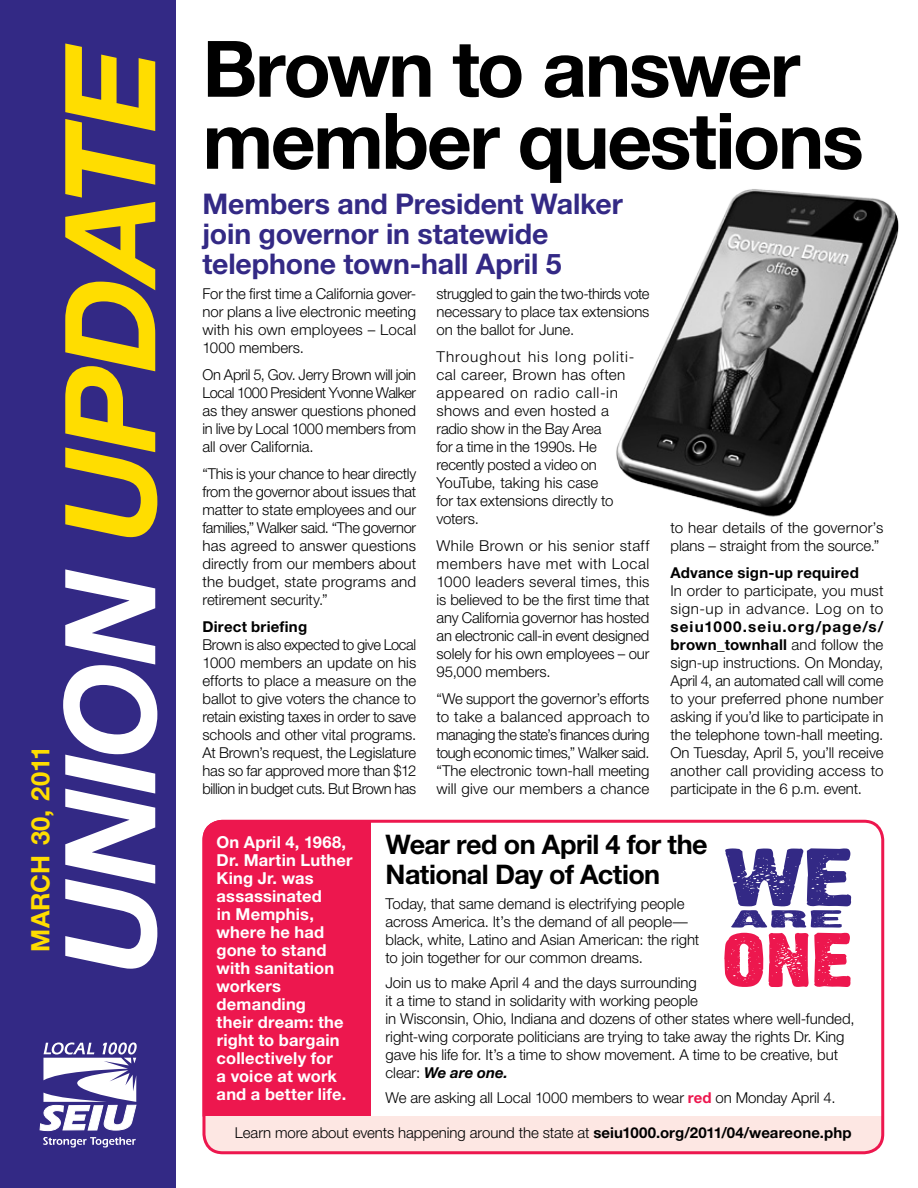
<style>
.page{position:relative;width:918px;height:1188px;background:#fff}
.page>*{position:absolute;margin:0;border:0;box-sizing:border-box;transform-origin:0 0}
.headline_42{font:700 78px/72px "Helvetica Neue";letter-spacing:-.03em;color:#000}
.subhead_16pt{font:700 28.5px/30px "Helvetica Neue";letter-spacing:-.005em;color:#332985}
.body__master{font:700 27px/30px "Helvetica Neue";letter-spacing:-.02em;color:#000}
.DATE_FRONT_PAGE{font:700 25.5px "Helvetica Neue";color:#fd0}
.subhead_10_black{font:700 16.5px/18px "Helvetica Neue";letter-spacing:.01em;color:#fff}
.body__master-2{font:300 15px/18px "Helvetica Neue";letter-spacing:-.005em;color:#000;text-align:justify}
.subhead_10_black-2{font:700 15px "Helvetica Neue";letter-spacing:.015em;color:#000}
.s1{font-weight:700}
.s2{font-weight:700;font-style:italic}
.s3{font-weight:700;color:#ed174e}
</style>
<div class="page">
<div style="left:0;top:0;width:176px;height:1188px;background:#332985"></div>
<svg style="left:40px;top:1043px;width:97px;height:88px"></svg>
<svg style="left:43px;top:1137px;width:93px;height:11px"></svg>
<svg style="left:65px;top:43px;width:92px;height:494px"></svg>
<svg style="left:63px;top:569px;width:94px;height:400px"></svg>
<img style="left:616px;top:189px;width:283px;height:328px">
<div style="left:202px;top:820px;width:169px;height:297px;background:#ed174e"></div>
<div style="left:202px;top:1117px;width:682px;height:37px;background:#fde7e3"></div>
<div style="left:202px;top:820px;width:682px;height:334px;border:3px solid #ed174e;border-radius:19px"></div>
<svg style="left:724px;top:848px;width:127px;height:139px"></svg>
<p class="DATE_FRONT_PAGE" style="left:25px;top:952px;width:207px;rotate:-90deg">MARCH 30, 2011</p>
<p class="headline_42" style="left:202px;top:31px;width:663px">Brown to answer member questions</p>
<p class="subhead_16pt" style="left:202px;top:188px;width:422px">Members and President Walker join governor in statewide telephone town-hall April 5</p>
<p class="body__master-2" style="left:202px;top:285px;width:215px">For the first time a California gover&shy;nor plans a live electronic meeting with his own employees – Local 1000 members.</p>
<p class="body__master-2" style="left:202px;top:366px;width:215px">On April 5, Gov. Jerry Brown will join Local 1000 President Yvonne Walker as they answer questions phoned in live by Local 1000 members from all over California.</p>
<p class="body__master-2" style="left:202px;top:465px;width:215px">“This is your chance to hear directly from the governor about issues that matter to state employees and our families,” Walker said. “The governor has agreed to answer questions directly from our members about the budget, state programs and retirement security.”</p>
<p class="subhead_10_black-2" style="left:202px;top:618px;width:106px">Direct briefing</p>
<p class="body__master-2" style="left:202px;top:636px;width:215px">Brown is also expected to give Local 1000 members an update on his efforts to place a measure on the ballot to give voters the chance to retain existing taxes in order to save schools and other vital programs.<br>At Brown’s request, the Legislature has so far approved more than $12 billion in budget cuts. But Brown has</p>
<p class="body__master-2" style="left:436px;top:285px;width:215px">struggled to gain the two-thirds vote necessary to place tax extensions on the ballot for June.</p>
<p class="body__master-2" style="left:436px;top:348px;width:199px;text-align:left">Throughout his long politi&shy;cal career, Brown has often appeared on radio call-in shows and even hosted a radio show in the Bay Area<br>for a time in the 1990s. He recently posted a video on<br>YouTube, taking his case<br>for tax extensions directly to voters.</p>
<p class="body__master-2" style="left:436px;top:537px;width:214px">While Brown or his senior staff members have met with Local 1000 leaders several times, this is believed to be the first time that any California governor has hosted an electronic call-in event designed solely for his own employees – our 95,000 members.</p>
<p class="body__master-2" style="left:436px;top:690px;width:214px">“We support the governor’s efforts to take a balanced approach to managing the state’s finances during tough economic times,” Walker said. “The electronic town-hall meeting will give our members a chance</p>
<p class="body__master-2" style="left:670px;top:519px;width:214px">to hear details of the governor’s plans – straight from the source.”</p>
<p class="subhead_10_black-2" style="left:670px;top:564px;width:190px">Advance sign-up required</p>
<p class="body__master-2" style="left:670px;top:582px;width:215px">In order to participate, you must sign-up in advance. Log on to <span class="s1">seiu1000.seiu.org/page/s/ brown_townhall</span> and follow the sign-up instructions. On Monday, April 4, an automated call will come to your preferred phone number asking if you’d like to participate in the telephone town-hall meeting.<br>On Tuesday, April 5, you’ll receive another call providing access to participate in the 6 p.m. event.</p>
<p class="body__master" style="left:386px;top:829px;width:324px">Wear red on April 4 for the<br>National Day of Action</p>
<p class="body__master-2" style="left:386px;top:894px;width:315px;text-align:left">Today, that same demand is electrifying people across America. It’s the demand of all people— black, white, Latino and Asian American: the right to join together for our common dreams.</p>
<p class="body__master-2" style="left:386px;top:973px;width:470px;text-align:left">Join us to make April 4 and the days surrounding<br>it a time to stand in solidarity with working people<br>in Wisconsin, Ohio, Indiana and dozens of other states where well-funded, right-wing corporate politicians are trying to take away the rights Dr. King gave his life for. It’s a time to show movement. A time to be creative, but clear: <span class="s2">We are one.</span></p>
<p class="body__master-2" style="left:386px;top:1088px;width:452px">We are asking all Local 1000 members to wear <span class="s3">red</span> on Monday April 4.</p>
<p class="subhead_10_black" style="left:216px;top:833px;width:138px">On April 4, 1968,<br>Dr. Martin Luther<br>King Jr. was assassinated<br>in Memphis, where he had gone to stand with sanitation workers demanding<br>their dream: the right to bargain collectively for<br>a voice at work and a better life.</p>
<p class="body__master-2" style="left:235px;top:1124px;width:618px">Learn more about events happening around the state at <span class="s1">seiu1000.org/2011/04/weareone.php</span></p>
</div>
